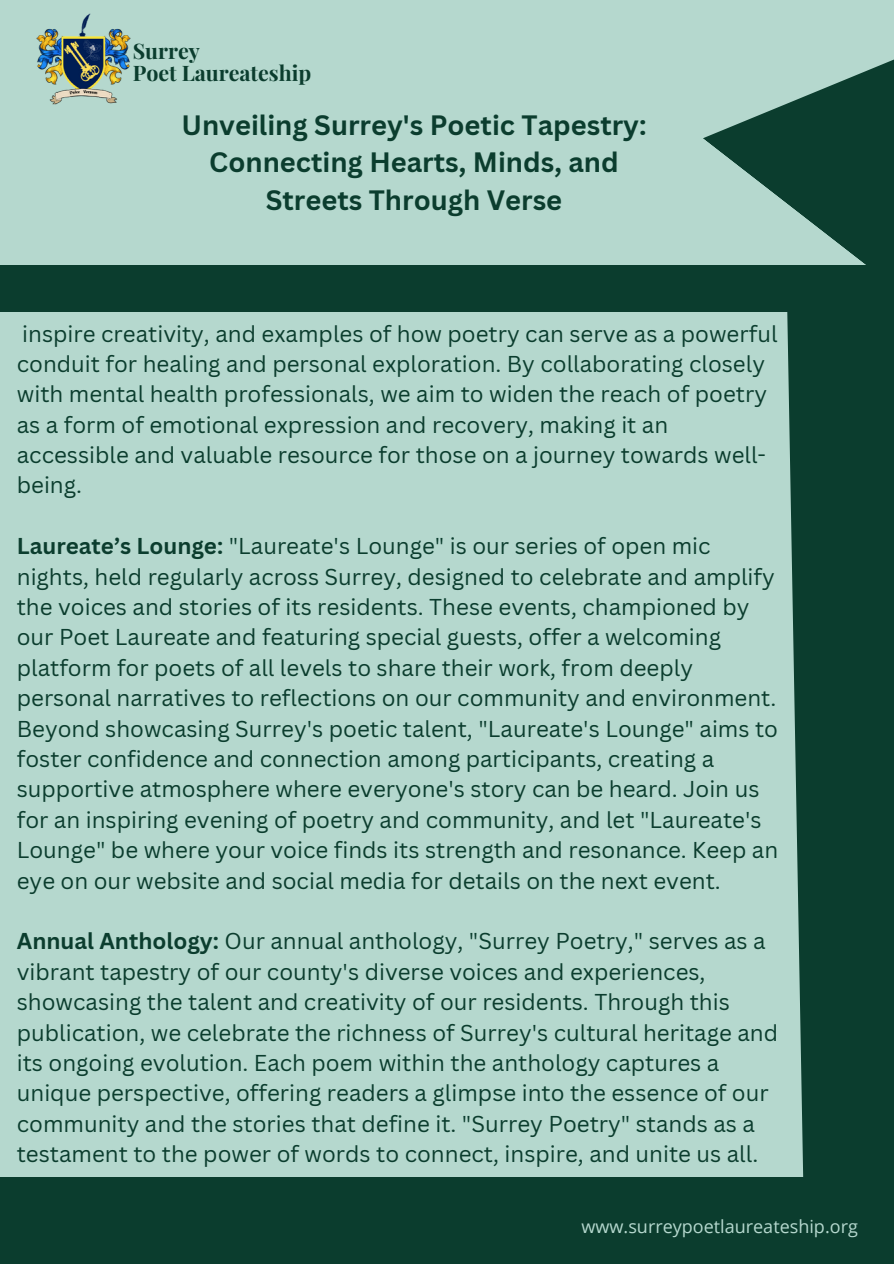
<style>
.page{position:relative;width:894px;height:1264px;background:#fff}
.page>*{position:absolute;margin:0;border:0;box-sizing:border-box;transform-origin:0 0}
.t1{font:700 27.3px/37.7px "Canva Sans";color:#0b3d2e;text-align:center}
.t2{font:22.35px/30.5px "Canva Sans";color:#0b3d2e}
.t3{font:700 21.3px/21.3px "Playfair Display";color:#0b3d2e}
.t4{font:18px "Open Sans";color:#b5d8ce}
.s1{font-weight:700}
</style>
<div class="page">
<div style="left:0;top:0;width:893px;height:1263px;background:#0b3d2e"></div>
<div style="left:0;top:0;width:893px;height:264px;background:#b5d8ce"></div>
<svg style="left:702px;top:60px;width:191px;height:205px;fill:#0b3d2e"></svg>
<img style="left:36px;top:13px;width:95px;height:92px">
<div style="left:0;top:312px;width:803px;height:865px;background:#b5d8ce"></div>
<h2 class="t3" style="left:133px;top:40px;width:180px">Surrey<br>Poet Laureateship</h2>
<h3 class="t1" style="left:181px;top:105px;width:466px">Unveiling Surrey's Poetic Tapestry:<br>Connecting Hearts, Minds, and<br>Streets Through Verse</h3>
<h1 class="t2" style="left:17px;top:318px;width:762px">inspire creativity, and examples of how poetry can serve as a powerful conduit for healing and personal exploration. By collaborating closely with mental health professionals, we aim to widen the reach of poetry as a form of emotional expression and recovery, making it an accessible and valuable resource for those on a journey towards well&shy;being.</h1>
<h3 class="t2" style="left:17px;top:530px;width:762px"><span class="s1">Laureate’s Lounge:</span> "Laureate's Lounge" is our series of open mic nights, held regularly across Surrey, designed to celebrate and amplify the voices and stories of its residents. These events, championed by our Poet Laureate and featuring special guests, offer a welcoming platform for poets of all levels to share their work, from deeply personal narratives to reflections on our community and environment.<br>Beyond showcasing Surrey's poetic talent, "Laureate's Lounge" aims to foster confidence and connection among participants, creating a supportive atmosphere where everyone's story can be heard. Join us for an inspiring evening of poetry and community, and let "Laureate's Lounge" be where your voice finds its strength and resonance. Keep an eye on our website and social media for details on the next event.</h3>
<h3 class="t2" style="left:17px;top:925px;width:762px"><span class="s1">Annual Anthology:</span> Our annual anthology, "Surrey Poetry," serves as a vibrant tapestry of our county's diverse voices and experiences, showcasing the talent and creativity of our residents. Through this publication, we celebrate the richness of Surrey's cultural heritage and its ongoing evolution. Each poem within the anthology captures a unique perspective, offering readers a glimpse into the essence of our community and the stories that define it. "Surrey Poetry" stands as a testament to the power of words to connect, inspire, and unite us all.</h3>
<p class="t4" style="left:581px;top:1214px;width:278px">www.surreypoetlaureateship.org</p>
</div>
